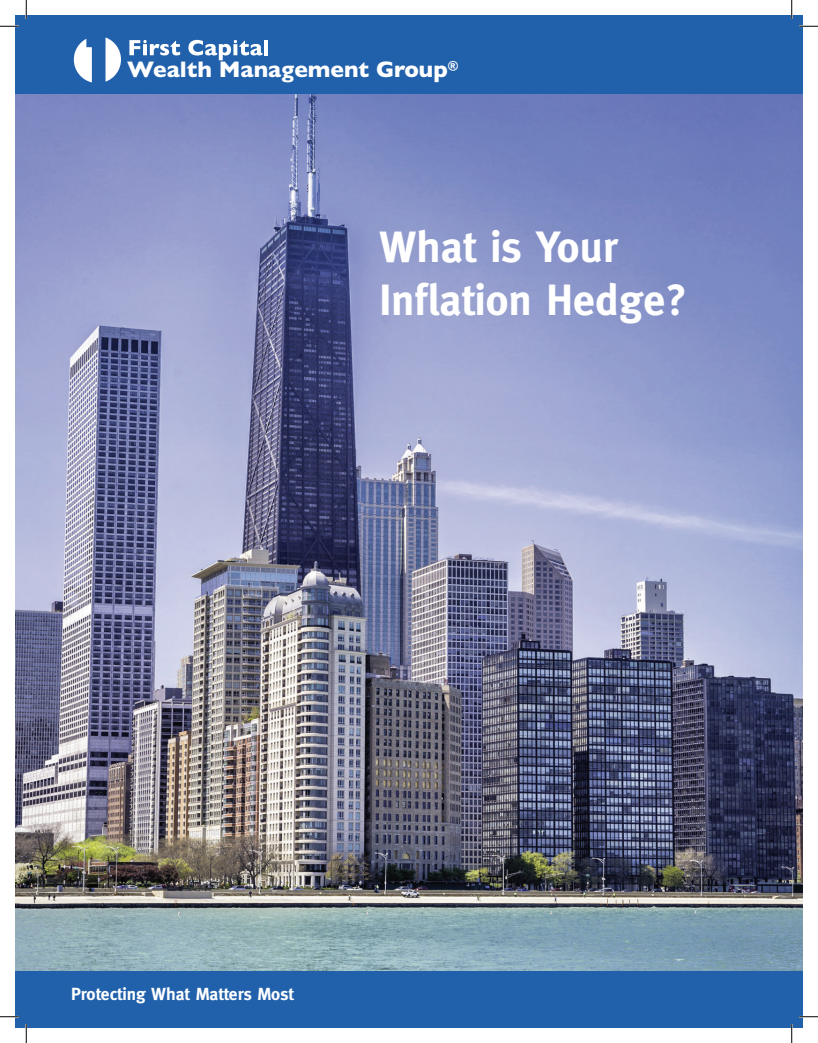
<style>
.page{position:relative;width:818px;height:1043px;background:#fff}
.page>*{position:absolute;margin:0;border:0;box-sizing:border-box;transform-origin:0 0}
.t1{font:700 43.75px/52.5px "Meta";color:#fff}
.t2{font:800 22.75px "Gill Sans";color:#fff}
.t3{font:700 17.5px "Meta";color:#fff}
</style>
<div class="page">
<img style="left:15px;top:94px;width:787px;height:878px">
<div style="left:15px;top:972px;width:787px;height:56px;background:#2160ab"></div>
<div style="left:15px;top:15px;width:787px;height:79px;background:#2160ab"></div>
<svg style="left:105px;top:37px;width:16px;height:45px"></svg>
<svg style="left:74px;top:39px;width:18px;height:43px"></svg>
<svg style="left:129px;top:40px;width:51px;height:15px"></svg>
<svg style="left:188px;top:40px;width:74px;height:20px"></svg>
<hr style="left:264px;top:40px;width:4px;height:15px;background:#fff">
<svg style="left:0;top:25px;width:19px;height:2px"></svg>
<svg style="left:799px;top:25px;width:19px;height:2px"></svg>
<svg style="left:0;top:1015px;width:19px;height:2px"></svg>
<svg style="left:799px;top:1015px;width:19px;height:2px"></svg>
<svg style="left:25px;top:0;width:2px;height:19px"></svg>
<svg style="left:25px;top:1024px;width:2px;height:18px"></svg>
<svg style="left:790px;top:0;width:2px;height:19px"></svg>
<svg style="left:790px;top:1024px;width:2px;height:18px"></svg>
<h2 class="t2" style="left:127px;top:56px;width:333px">Wealth Management Group<sup>®</sup></h2>
<h1 class="t1" style="left:379px;top:221px;width:309px">What is Your<br>Inflation Hedge?</h1>
<p class="t3" style="left:71px;top:983px;width:224px">Protecting What Matters Most</p>
</div>
